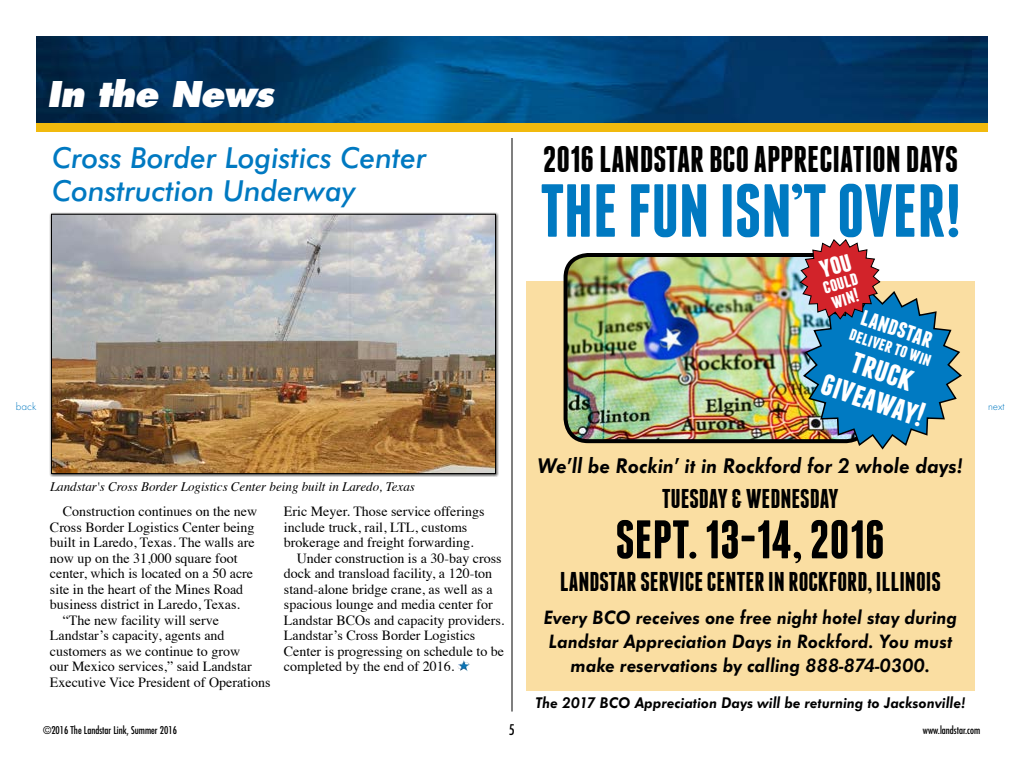
<style>
.page{position:relative;width:1024px;height:768px;background:#fff}
.page>*{position:absolute;margin:0;border:0;box-sizing:border-box;transform-origin:0 0}
.t1{font:700 75px "Franchise";color:#0079c1}
.t2{font:700 54.2px "Franchise";color:#000}
.t3{font:700 37px "Franchise";color:#000}
.t4{font:700 34.9px/30.1px "Franchise";color:#fff;text-align:center}
.t5{font:italic 800 34.5px "Futura Std";letter-spacing:-.025em;color:#fff}
.t6{font:italic 500 29px/33px "Futura BT";color:#0079c1}
.t7{font:700 27.1px "Franchise";color:#000}
.t8{font:700 26px "Franchise";color:#fff}
.t9{font:italic 600 22px "Futura T";color:#000}
.t10{font:italic 600 20px/24px "Futura T";color:#000;text-align:center}
.t11{font:700 20px/16.9px "Franchise";color:#fff}
.t12{font:700 19.2px "Franchise";color:#fff}
.t13{font:italic 600 16px "Futura T";color:#000}
.t14{font:condensed 14.3px "Futura Std";color:#000}
.t15{font:14px "Times";color:#000}
.t16{font:italic 13px "Times";color:#000}
.t17{font:300 11px "Futura T";color:#0079c1}
.t18{font:condensed 10.4px "Futura Std";color:#000}
.s1{font-family:"Futura"}
</style>
<div class="page">
<img style="left:36px;top:36px;width:952px;height:87px">
<div style="left:36px;top:123px;width:952px;height:9px;background:#f1ba0e"></div>
<svg style="left:458px;top:663px;width:5px;height:3px"></svg>
<hr style="left:512px;top:138px;width:1px;height:574px;background:#000">
<div style="left:526px;top:281px;width:449px;height:410px;background:#fadea2"></div>
<div style="left:49px;top:212px;width:450px;height:265px;background:#000;opacity:.75"></div>
<img style="left:53px;top:216px;width:441px;height:256px">
<div style="left:51px;top:214px;width:445px;height:260px;border:1px solid #000"></div>
<img style="left:567px;top:258px;width:232px;height:183px">
<div style="left:564px;top:253px;width:307px;height:190px;border:4px solid #000;border-radius:22px"></div>
<svg style="left:799px;top:239px;width:163px;height:211px"></svg>
<h3 class="t5" style="left:47px;top:72px;width:228px">In the News</h3>
<h3 class="t6" style="left:52px;top:141px;width:376px">Cross Border Logistics Center<br>Construction Underway</h3>
<h3 class="t3" style="left:543px;top:142px;width:417px">2016 LANDSTAR BCO APPRECIATION DAYS</h3>
<h1 class="t1" style="left:540px;top:176px;width:423px">THE FUN ISN’T OVER!</h1>
<h3 class="t11" style="left:821px;top:279px;width:37px;rotate:-16deg">could win!</h3>
<h3 class="t8" style="left:866px;top:304px;width:75px;rotate:19deg">landstar</h3>
<h3 class="t12" style="left:853px;top:324px;width:87px;rotate:19deg">deliver to win</h3>
<h3 class="t4" style="left:836px;top:339px;width:108px;rotate:18deg">truck giveaway!</h3>
<p class="t17" style="left:16px;top:400px;width:22px">back</p>
<p class="t17" style="left:988px;top:400px;width:18px">next</p>
<p class="t16" style="left:50px;top:475px;width:366px">Landstar's Cross Border Logistics Center being built in Laredo, Texas</p>
<p class="t15" style="left:63px;top:499px;width:196px">Construction continues on the new</p>
<p class="t15" style="left:50px;top:514px;width:206px">Cross Border Logistics Center being</p>
<p class="t15" style="left:50px;top:530px;width:206px">built in Laredo, Texas. The walls are</p>
<p class="t15" style="left:50px;top:545px;width:189px">now up on the 31,000 square foot</p>
<p class="t15" style="left:50px;top:561px;width:205px">center, which is located on a 50 acre</p>
<p class="t15" style="left:50px;top:576px;width:195px">site in the heart of the Mines Road</p>
<p class="t15" style="left:50px;top:592px;width:192px">business district in Laredo, Texas.</p>
<p class="t15" style="left:63px;top:607px;width:158px">“The new facility will serve</p>
<p class="t15" style="left:50px;top:623px;width:176px">Landstar’s capacity, agents and</p>
<p class="t15" style="left:50px;top:638px;width:192px">customers as we continue to grow</p>
<p class="t15" style="left:50px;top:654px;width:203px">our Mexico services,” said Landstar</p>
<p class="t15" style="left:50px;top:669px;width:222px">Executive Vice President of Operations</p>
<p class="t15" style="left:284px;top:499px;width:202px">Eric Meyer. Those service offerings</p>
<p class="t15" style="left:284px;top:514px;width:185px">include truck, rail, LTL, customs</p>
<p class="t15" style="left:284px;top:530px;width:191px">brokerage and freight forwarding.</p>
<p class="t15" style="left:297px;top:545px;width:206px">Under construction is a 30-bay cross</p>
<p class="t15" style="left:284px;top:560px;width:210px">dock and transload facility, a 120-ton</p>
<p class="t15" style="left:284px;top:576px;width:210px">stand-alone bridge crane, as well as a</p>
<p class="t15" style="left:284px;top:591px;width:210px">spacious lounge and media center for</p>
<p class="t15" style="left:284px;top:607px;width:222px">Landstar BCOs and capacity providers.</p>
<p class="t15" style="left:284px;top:622px;width:193px">Landstar’s Cross Border Logistics</p>
<p class="t15" style="left:284px;top:638px;width:222px">Center is progressing on schedule to be</p>
<p class="t15" style="left:284px;top:653px;width:172px">completed by the end of 2016.</p>
<h3 class="t9" style="left:538px;top:453px;width:427px">We’ll be Rockin’ it in Rockford for 2 whole days!</h3>
<h3 class="t7" style="left:662px;top:486px;width:178px">TUESDAY &amp; WEDNESDAY</h3>
<h2 class="t2" style="left:616px;top:514px;width:271px">SEPT. 13-14, 2016</h2>
<h3 class="t7" style="left:560px;top:569px;width:383px">LANDSTAR SERVICE CENTER IN ROCKFORD, ILLINOIS</h3>
<h3 class="t10" style="left:544px;top:605px;width:415px">Every BCO receives one free night hotel stay during<br>Landstar Appreciation Days in Rockford. You must make reservations by calling 888-874-0300.</h3>
<p class="t13" style="left:535px;top:694px;width:432px">The 2017 BCO Appreciation Days will be returning to Jacksonville!</p>
<p class="t18" style="left:43px;top:724px;width:136px"><span class="s1">©</span>2016 The Landstar Link, Summer 2016</p>
<p class="t14" style="left:509px;top:721px;width:7px">5</p>
<p class="t18" style="left:923px;top:724px;width:59px">www.landstar.com</p>
</div>
